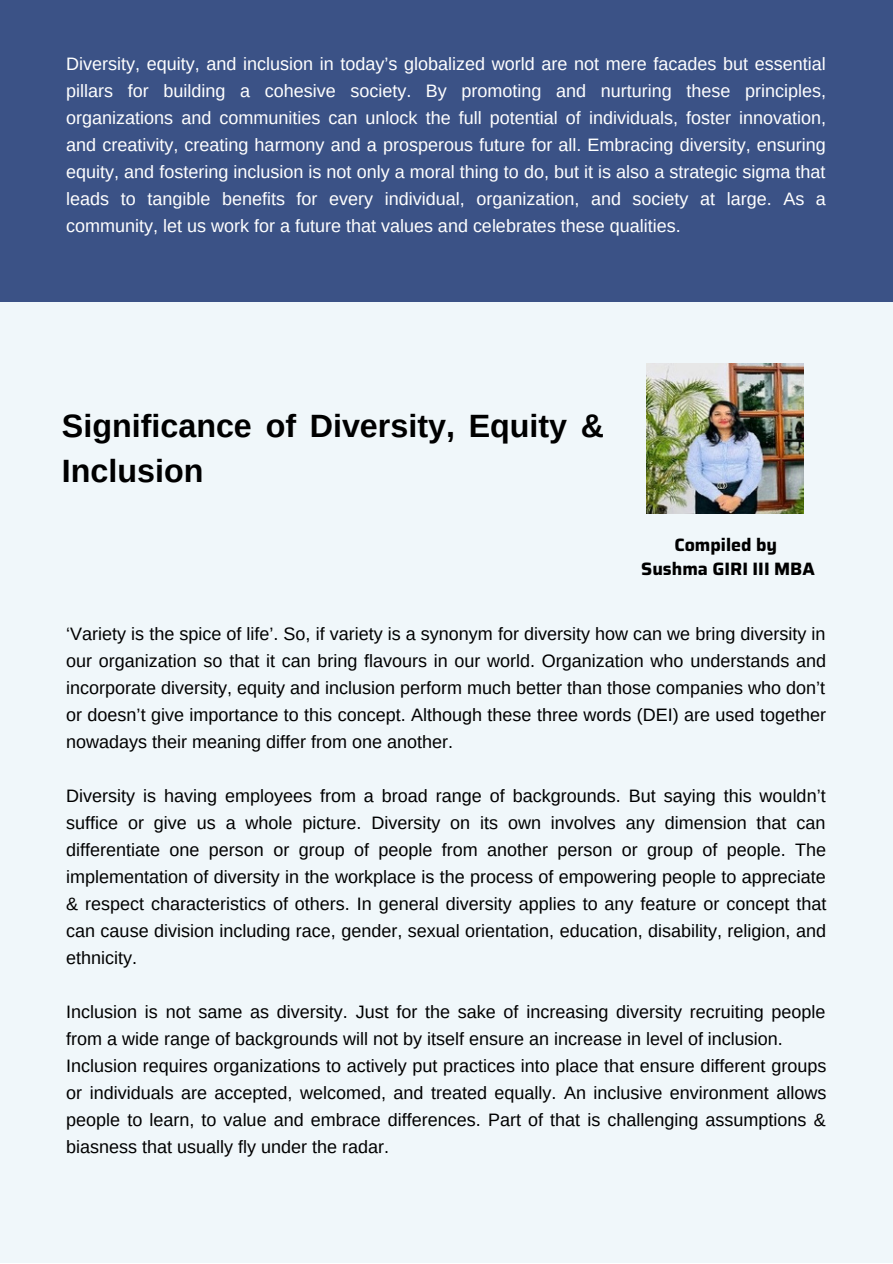
<style>
.page{position:relative;width:893px;height:1264px;background:#fff}
.page>*{position:absolute;margin:0;border:0;box-sizing:border-box;transform-origin:0 0}
.t1{font:700 32.25px/45px "Arimo";color:#000}
.t2{font:18px/27px "Arimo";color:#000;text-align:justify}
.t3{font:18px/27px "Arimo";color:#fff;text-align:justify}
.t4{font:700 18px "Saira";color:#000}
</style>
<div class="page">
<div style="left:0;top:0;width:892px;height:1262px;background:#f0f7fa"></div>
<div style="left:0;top:0;width:892px;height:302px;background:#3b5286"></div>
<img style="left:646px;top:363px;width:157px;height:150px">
<p class="t3" style="left:66px;top:50px;width:761px">Diversity, equity, and inclusion in today’s globalized world are not mere facades but essential pillars for building a cohesive society. By promoting and nurturing these principles, organizations and communities can unlock the full potential of individuals, foster innovation, and creativity, creating harmony and a prosperous future for all. Embracing diversity, ensuring equity, and fostering inclusion is not only a moral thing to do, but it is also a strategic sigma that leads to tangible benefits for every individual, organization, and society at large. As a community, let us work for a future that values and celebrates these qualities.</p>
<p class="t1" style="left:62px;top:404px;width:543px">Significance of Diversity, Equity &amp;<br>Inclusion</p>
<p class="t4" style="left:674px;top:530px;width:104px">Compiled by</p>
<p class="t4" style="left:641px;top:555px;width:175px">Sushma GIRI III MBA</p>
<p class="t2" style="left:66px;top:620px;width:761px">‘Variety is the spice of life’. So, if variety is a synonym for diversity how can we bring diversity in our organization so that it can bring flavours in our world. Organization who understands and incorporate diversity, equity and inclusion perform much better than those companies who don’t or doesn’t give importance to this concept. Although these three words (DEI) are used together nowadays their meaning differ from one another.</p>
<p class="t2" style="left:66px;top:782px;width:761px">Diversity is having employees from a broad range of backgrounds. But saying this wouldn’t suffice or give us a whole picture. Diversity on its own involves any dimension that can differentiate one person or group of people from another person or group of people. The implementation of diversity in the workplace is the process of empowering people to appreciate &amp; respect characteristics of others. In general diversity applies to any feature or concept that can cause division including race, gender, sexual orientation, education, disability, religion, and ethnicity.</p>
<p class="t2" style="left:66px;top:997px;width:760px">Inclusion is not same as diversity. Just for the sake of increasing diversity recruiting people from a wide range of backgrounds will not by itself ensure an increase in level of inclusion.</p>
<p class="t2" style="left:66px;top:1051px;width:761px">Inclusion requires organizations to actively put practices into place that ensure different groups or individuals are accepted, welcomed, and treated equally. An inclusive environment allows people to learn, to value and embrace differences. Part of that is challenging assumptions &amp; biasness that usually fly under the radar.</p>
</div>
